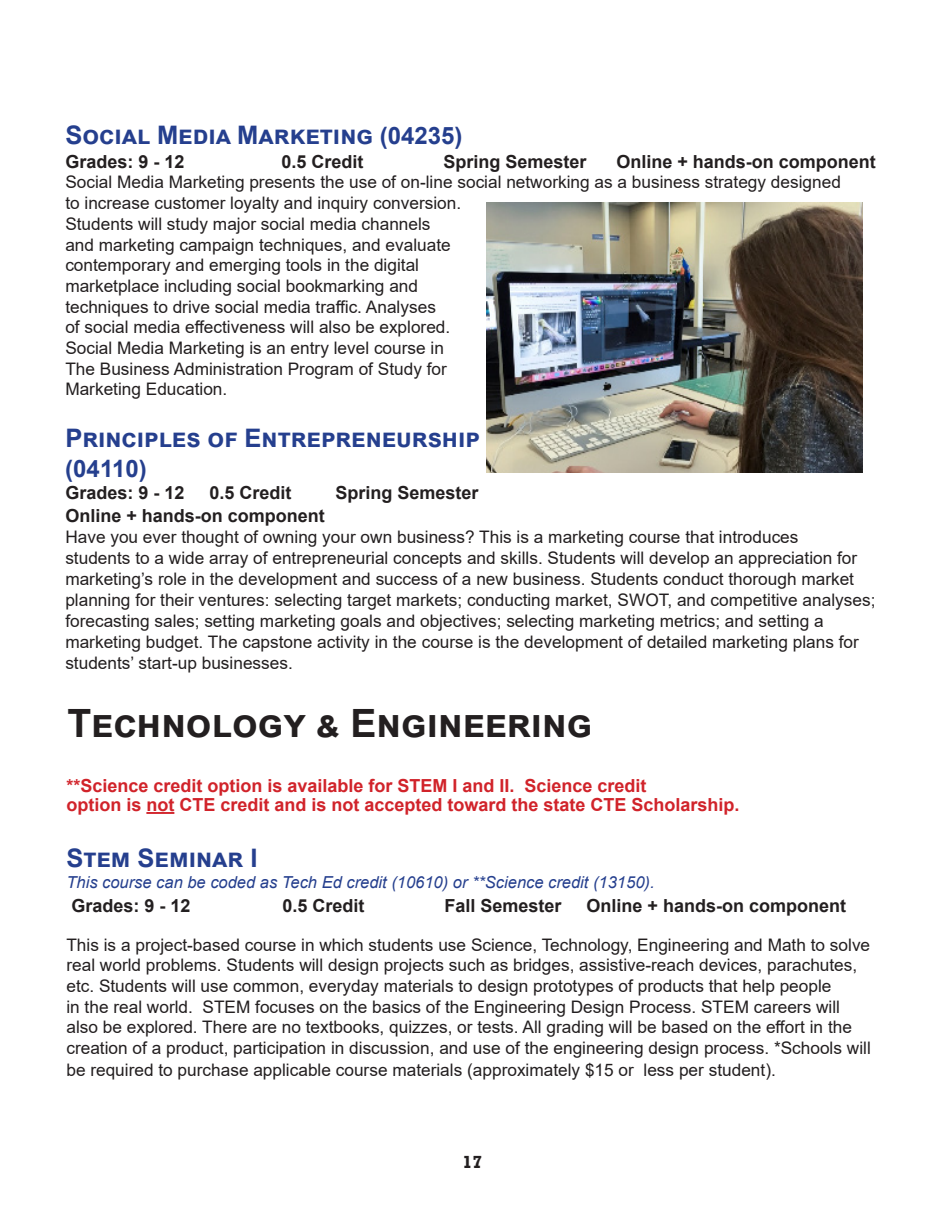
<style>
.page{position:relative;width:945px;height:1215px;background:#fff}
.page>*{position:absolute;margin:0;border:0;box-sizing:border-box;transform-origin:0 0}
.t1{font:700 39px "Arial";color:#231f20}
.t2{font:700 25.5px "Arial";color:#253f8e}
.t3{font:700 24px "Arial";color:#253f8e}
.t4{font:700 18px "Arial";color:#231f20}
.t5{font:700 18px "Arial";color:#d1232a}
.t6{font:700 18px "Rockwell";color:#231f20}
.t7{font:17.25px/20.7px "Arial";color:#231f20}
.t8{font:italic 16.5px "Arial";color:#253f8e}
.s1{font-size:24px}
</style>
<div class="page">
<img style="left:487px;top:202px;width:375px;height:270px">
<hr style="left:146px;top:812px;width:28px;height:2px;background:#d1232a">
<p class="t2" style="left:65px;top:117px;width:399px">Social Media Marketing <span class="s1">(04235)</span></p>
<p class="t4" style="left:65px;top:149px;width:121px">Grades: 9 - 12</p>
<p class="t4" style="left:281px;top:149px;width:84px">0.5 Credit</p>
<p class="t4" style="left:443px;top:149px;width:145px">Spring Semester</p>
<p class="t4" style="left:616px;top:149px;width:261px">Online + hands-on component</p>
<p class="t7" style="left:65px;top:172px;width:777px">Social Media Marketing presents the use of on-line social networking as a business strategy designed to increase customer loyalty and inquiry conversion.<br>Students will study major social media channels<br>and marketing campaign techniques, and evaluate<br>contemporary and emerging tools in the digital<br>marketplace including social bookmarking and<br>techniques to drive social media traffic. Analyses<br>of social media effectiveness will also be explored.<br>Social Media Marketing is an entry level course in<br>The Business Administration Program of Study for<br>Marketing Education.</p>
<p class="t2" style="left:65px;top:420px;width:416px">Principles of Entrepreneurship</p>
<p class="t3" style="left:65px;top:452px;width:83px">(04110)</p>
<p class="t4" style="left:65px;top:480px;width:121px">Grades: 9 - 12</p>
<p class="t4" style="left:209px;top:480px;width:84px">0.5 Credit</p>
<p class="t4" style="left:335px;top:480px;width:145px">Spring Semester</p>
<p class="t4" style="left:65px;top:503px;width:261px">Online + hands-on component</p>
<p class="t7" style="left:65px;top:527px;width:812px">Have you ever thought of owning your own business? This is a marketing course that introduces<br>students to a wide array of entrepreneurial concepts and skills. Students will develop an appreciation for marketing’s role in the development and success of a new business. Students conduct thorough market planning for their ventures: selecting target markets; conducting market, SWOT, and competitive analyses; forecasting sales; setting marketing goals and objectives; selecting marketing metrics; and setting a marketing budget. The capstone activity in the course is the development of detailed marketing plans for students’ start-up businesses.</p>
<p class="t1" style="left:68px;top:696px;width:526px">Technology &amp; Engineering</p>
<p class="t5" style="left:66px;top:773px;width:582px">**Science credit option is available for STEM I and II. Science credit</p>
<p class="t5" style="left:66px;top:792px;width:675px">option is not CTE credit and is not accepted toward the state CTE Scholarship.</p>
<p class="t2" style="left:66px;top:840px;width:193px">Stem Seminar I</p>
<p class="t8" style="left:66px;top:872px;width:590px">This course can be coded as Tech Ed credit (10610) or **Science credit (13150).</p>
<p class="t4" style="left:71px;top:893px;width:121px">Grades: 9 - 12</p>
<p class="t4" style="left:282px;top:893px;width:84px">0.5 Credit</p>
<p class="t4" style="left:444px;top:893px;width:119px">Fall Semester</p>
<p class="t4" style="left:586px;top:893px;width:261px">Online + hands-on component</p>
<p class="t7" style="left:66px;top:934px;width:806px">This is a project-based course in which students use Science, Technology, Engineering and Math to solve real world problems. Students will design projects such as bridges, assistive-reach devices, parachutes, etc. Students will use common, everyday materials to design prototypes of products that help people<br>in the real world. STEM focuses on the basics of the Engineering Design Process. STEM careers will also be explored. There are no textbooks, quizzes, or tests. All grading will be based on the effort in the creation of a product, participation in discussion, and use of the engineering design process. *Schools will be required to purchase applicable course materials (approximately $15 or less per student).</p>
<p class="t6" style="left:463px;top:1151px;width:21px">17</p>
</div>
